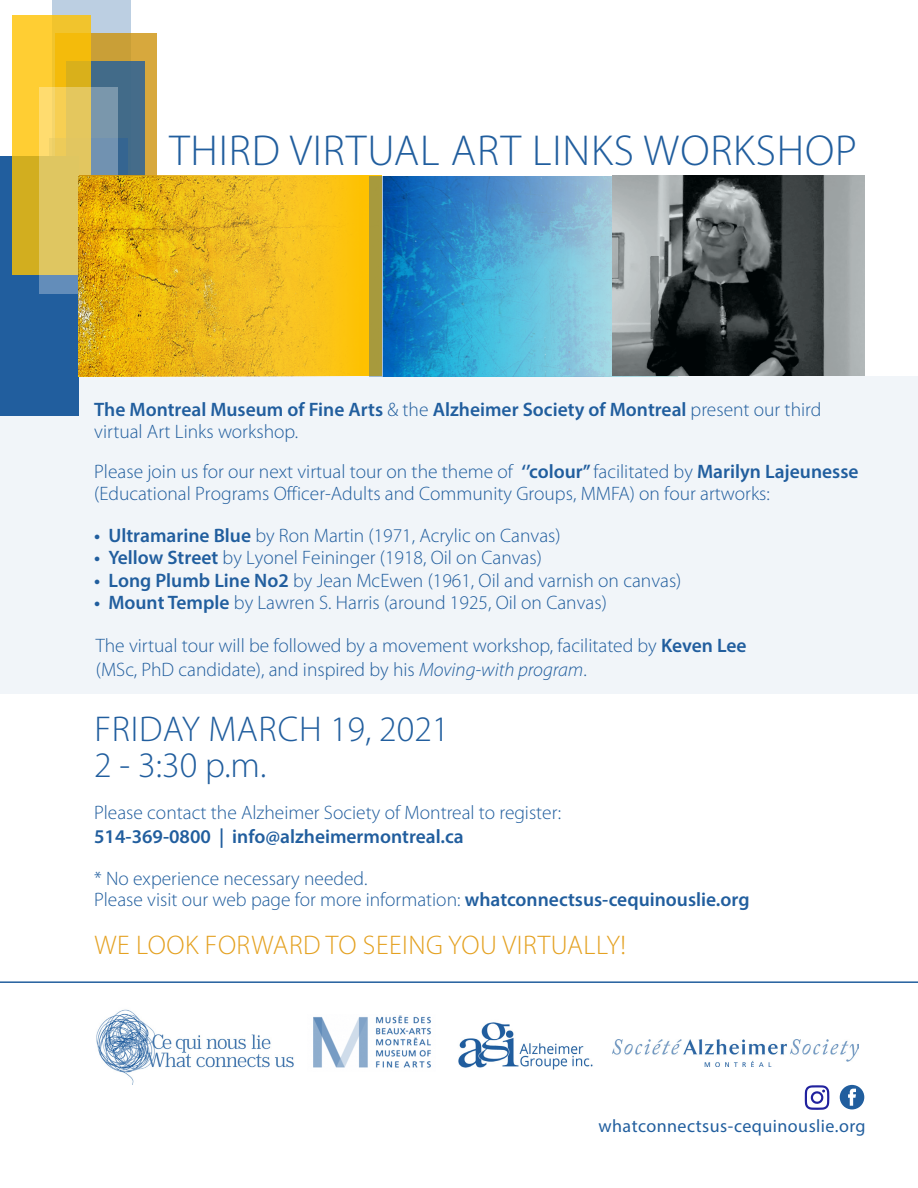
<style>
.page{position:relative;width:918px;height:1188px;background:#fff}
.page>*{position:absolute;margin:0;border:0;box-sizing:border-box;transform-origin:0 0}
.t1{font:300 43.5px "Myriad Pro";letter-spacing:.02em;color:#215e9e}
.t2{font:300 36px "Myriad Pro";letter-spacing:.005em;color:#215e9e}
.t3{font:300 27px "Myriad Pro";letter-spacing:.02em;color:#e4a121}
.t4{font:300 19.5px/21.6px "Myriad Pro";color:#215e9e}
.t5{font:600 19.5px/21.6px "Myriad Pro";color:#215e9e}
.t6{font:18px "Myriad Pro";letter-spacing:.025em;color:#215e9e}
.s1{font-weight:300}
.s2{font-weight:600}
.s3{font-style:italic}
</style>
<div class="page">
<img style="left:96px;top:1009px;width:198px;height:75px">
<hr style="left:0;top:981px;width:918px;height:2px;background:#215e9e">
<img style="left:458px;top:1022px;width:135px;height:48px">
<img style="left:613px;top:1039px;width:245px;height:28px">
<img style="left:313px;top:1015px;width:118px;height:53px">
<div style="left:0;top:376px;width:918px;height:317px;background:#f1f5f9"></div>
<svg style="left:805px;top:1085px;width:24px;height:25px"></svg>
<div style="left:840px;top:1085px;width:24px;height:24px;background:#215e9e;border-radius:50%"></div>
<svg style="left:848px;top:1089px;width:8px;height:17px"></svg>
<div style="left:52px;top:0;width:78px;height:259px;background:#bccfe2"></div>
<svg style="left:91px;top:34px;width:66px;height:142px;background:#d2a43a"></svg>
<svg style="left:91px;top:61px;width:54px;height:115px;background:#426b89"></svg>
<div style="left:0;top:157px;width:79px;height:259px;background:#215e9e"></div>
<svg style="left:12px;top:16px;width:79px;height:259px;background:#ecc028"></svg>
<svg style="left:40px;top:87px;width:78px;height:207px;background:#c7ba74"></svg>
<img style="left:383px;top:176px;width:229px;height:200px">
<img style="left:79px;top:176px;width:300px;height:200px">
<svg style="left:612px;top:176px;width:252px;height:200px;background:#606566"></svg>
<p class="t1" style="left:170px;top:127px;width:689px">THIRD VIRTUAL ART LINKS WORKSHOP</p>
<p class="t5" style="left:94px;top:398px;width:729px">The Montreal Museum of Fine Arts <span class="s1">&amp; the</span> Alzheimer Society of Montreal <span class="s1">present our third virtual Art Links workshop.</span></p>
<p class="t4" style="left:94px;top:461px;width:766px">Please join us for our next virtual tour on the theme of <span class="s2">‘’colour’’</span> facilitated by <span class="s2">Marilyn Lajeunesse </span>(Educational Programs Officer-Adults and Community Groups, MMFA) on four artworks:</p>
<p class="t4" style="left:94px;top:525px;width:468px"><span class="s2">• Ultramarine Blue</span> by Ron Martin (1971, Acrylic on Canvas)</p>
<p class="t4" style="left:94px;top:547px;width:449px"><span class="s2">• Yellow Street</span> by Lyonel Feininger (1918, Oil on Canvas)</p>
<p class="t4" style="left:94px;top:570px;width:589px"><span class="s2">• Long Plumb Line No2</span> by Jean McEwen (1961, Oil and varnish on canvas)</p>
<p class="t4" style="left:94px;top:592px;width:514px"><span class="s2">• Mount Temple</span> by Lawren S. Harris (around 1925, Oil on Canvas)</p>
<p class="t4" style="left:96px;top:635px;width:652px">The virtual tour will be followed by a movement workshop, facilitated by <span class="s2">Keven Lee</span></p>
<p class="t4" style="left:96px;top:659px;width:492px">(MSc, PhD candidate), and inspired by his <span class="s3">Moving-with program</span>.</p>
<p class="t2" style="left:95px;top:710px;width:356px">FRIDAY MARCH 19, 2021</p>
<p class="t2" style="left:94px;top:746px;width:174px">2 - 3:30 p.m.</p>
<p class="t4" style="left:94px;top:802px;width:468px">Please contact the Alzheimer Society of Montreal to register:</p>
<p class="t5" style="left:94px;top:825px;width:371px">514-369-0800 | info@alzheimermontreal.ca</p>
<p class="t4" style="left:94px;top:868px;width:275px">* No experience necessary needed.</p>
<p class="t4" style="left:94px;top:889px;width:657px">Please visit our web page for more information: <span class="s2">whatconnectsus-cequinouslie.org</span></p>
<p class="t3" style="left:94px;top:930px;width:533px">WE LOOK FORWARD TO SEEING YOU VIRTUALLY!</p>
<p class="t6" style="left:599px;top:1115px;width:269px">whatconnectsus-cequinouslie.org</p>
</div>
